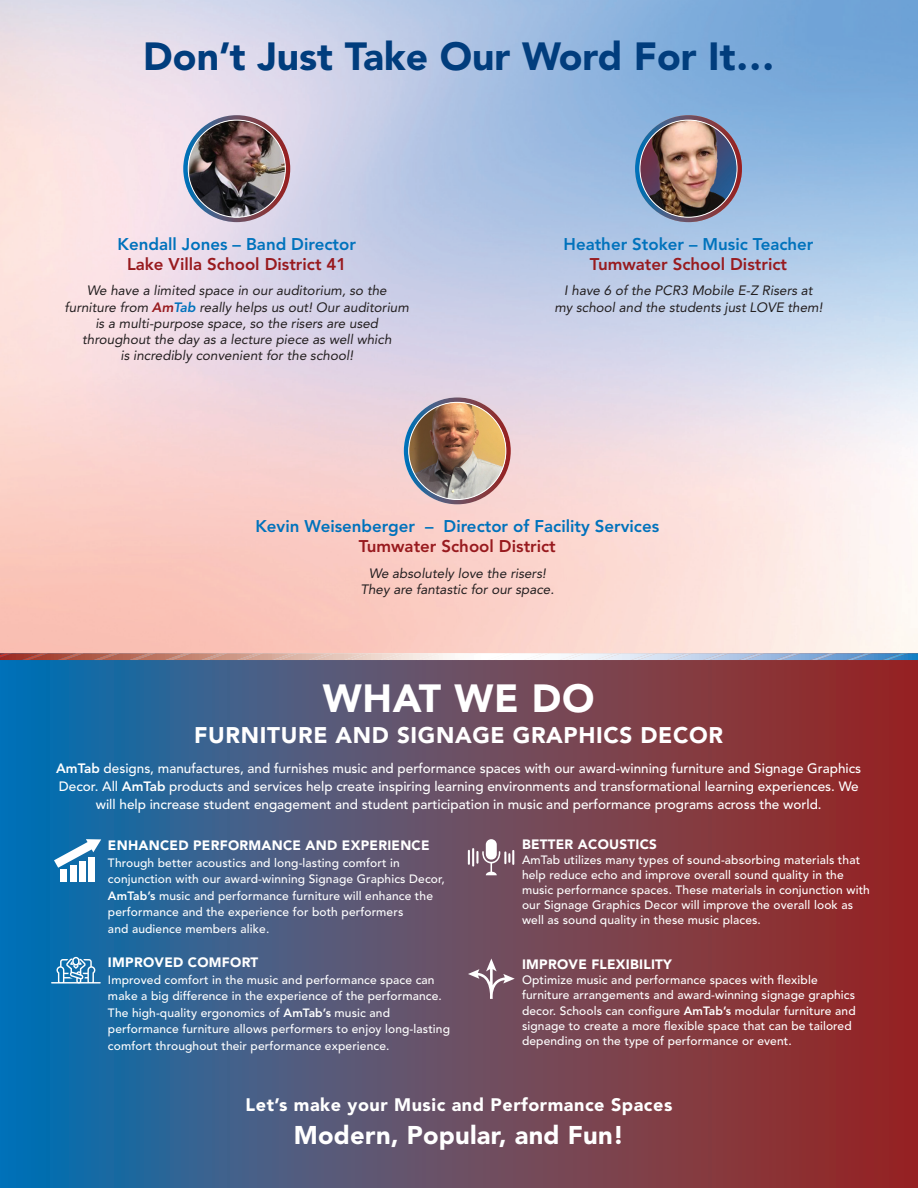
<style>
.page{position:relative;width:918px;height:1188px;background:#fff}
.page>*{position:absolute;margin:0;border:0;box-sizing:border-box;transform-origin:0 0}
.t1{font:900 39px "Avenir LT Std";color:#013d7d}
.t2{font:900 39px "Avenir LT Std";letter-spacing:.02em;color:#fff}
.t3{font:900 25.5px "Avenir LT Std";letter-spacing:.01em;color:#fff}
.t4{font:900 22.5px "Avenir LT Std";letter-spacing:.03em;color:#fff}
.t5{font:900 18px "Avenir LT Std";letter-spacing:.03em;color:#fff}
.t6{font:800 16.8px "Avenir LT Std";color:#0072bc}
.t7{font:800 16.8px "Avenir LT Std";color:#981a1e}
.t8{font:italic 13.5px/16.2px "Avenir LT Std";color:#231f20;text-align:center}
.t9{font:500 13.5px/18px "Avenir LT Std";color:#fff;text-align:center}
.t10{font:900 13.5px "Avenir LT Std";letter-spacing:.02em;color:#fff}
.t11{font:500 12px/16.5px "Avenir LT Std";letter-spacing:.01em;color:#fff}
.s1{font-weight:800;color:#981a1e}
.s2{font-weight:800;color:#0072bc}
.s3{font-weight:800}
</style>
<div class="page">
<svg style="left:0;top:660px;width:918px;height:528px;background:#5e4d67"></svg>
<svg style="left:0;top:653px;width:918px;height:7px"></svg>
<svg style="left:51px;top:957px;width:50px;height:27px"></svg>
<svg style="left:183px;top:115px;width:107px;height:107px;background:#b6abbe"></svg>
<img style="left:188px;top:120px;width:97px;height:97px;border-radius:49px">
<svg style="left:404px;top:397px;width:107px;height:107px;background:#bba7b3"></svg>
<img style="left:409px;top:402px;width:97px;height:97px;border-radius:49px">
<svg style="left:635px;top:115px;width:107px;height:107px;background:#8595b7"></svg>
<img style="left:640px;top:120px;width:97px;height:97px;border-radius:49px">
<svg style="left:468px;top:959px;width:47px;height:40px;background:#876b7a"></svg>
<svg style="left:468px;top:839px;width:46px;height:36px"></svg>
<div style="left:60px;top:869px;width:7px;height:12px;background:#fff"></div>
<div style="left:70px;top:865px;width:7px;height:16px;background:#fff"></div>
<div style="left:79px;top:861px;width:7px;height:20px;background:#fff"></div>
<div style="left:88px;top:857px;width:7px;height:24px;background:#fff"></div>
<svg style="left:54px;top:839px;width:47px;height:29px"></svg>
<h1 class="t1" style="left:143px;top:33px;width:633px">Don’t Just Take Our Word For It…</h1>
<h3 class="t6" style="left:118px;top:234px;width:240px">Kendall Jones – Band Director</h3>
<h3 class="t7" style="left:127px;top:254px;width:221px">Lake Villa School District 41</h3>
<p class="t8" style="left:65px;top:283px;width:346px">We have a limited space in our auditorium, so the furniture from <span class="s1">Am</span><span class="s2">Tab</span> really helps us out! Our auditorium is a multi-purpose space, so the risers are used throughout the day as a lecture piece as well which<br>is incredibly convenient for the school!</p>
<h3 class="t6" style="left:564px;top:234px;width:251px">Heather Stoker – Music Teacher</h3>
<h3 class="t7" style="left:590px;top:254px;width:199px">Tumwater School District</h3>
<p class="t8" style="left:554px;top:283px;width:270px">I have 6 of the PCR3 Mobile E-Z Risers at my school and the students just LOVE them!</p>
<h3 class="t6" style="left:255px;top:516px;width:405px">Kevin Weisenberger – Director of Facility Services</h3>
<h3 class="t7" style="left:359px;top:536px;width:199px">Tumwater School District</h3>
<p class="t8" style="left:360px;top:565px;width:195px">We absolutely love the risers!<br>They are fantastic for our space.</p>
<h1 class="t2" style="left:323px;top:675px;width:274px">WHAT WE DO</h1>
<h3 class="t4" style="left:194px;top:722px;width:531px">FURNITURE AND SIGNAGE GRAPHICS DECOR</h3>
<p class="t9" style="left:56px;top:759px;width:807px"><span class="s3">AmTab</span> designs, manufactures, and furnishes music and performance spaces with our award-winning furniture and Signage Graphics<br>Decor. All <span class="s3">AmTab</span> products and services help create inspiring learning environments and transformational learning experiences. We will help increase student engagement and student participation in music and performance programs across the world.</p>
<p class="t10" style="left:108px;top:838px;width:323px">ENHANCED PERFORMANCE AND EXPERIENCE</p>
<p class="t11" style="left:108px;top:855px;width:338px">Through better acoustics and long-lasting comfort in conjunction with our award-winning Signage Graphics Decor, <span class="s3">AmTab’s</span> music and performance furniture will enhance the performance and the experience for both performers<br>and audience members alike.</p>
<p class="t10" style="left:108px;top:954px;width:152px">IMPROVED COMFORT</p>
<p class="t11" style="left:108px;top:971px;width:344px">Improved comfort in the music and performance space can make a big difference in the experience of the performance.<br>The high-quality ergonomics of <span class="s3">AmTab’s</span> music and performance furniture allows performers to enjoy long-lasting comfort throughout their performance experience.</p>
<p class="t10" style="left:522px;top:837px;width:137px">BETTER ACOUSTICS</p>
<p class="t11" style="left:522px;top:853px;width:349px;line-height:15px">AmTab utilizes many types of sound-absorbing materials that help reduce echo and improve overall sound quality in the music performance spaces. These materials in conjunction with our Signage Graphics Decor will improve the overall look as well as sound quality in these music places.</p>
<p class="t10" style="left:522px;top:956px;width:152px">IMPROVE FLEXIBILITY</p>
<p class="t11" style="left:522px;top:972px;width:335px;line-height:15px">Optimize music and performance spaces with flexible furniture arrangements and award-winning signage graphics</p>
<p class="t11" style="left:522px;top:1004px;width:335px;line-height:15px">decor. Schools can configure <span class="s3">AmTab’s</span> modular furniture and signage to create a more flexible space that can be tailored depending on the type of performance or event.</p>
<h3 class="t5" style="left:246px;top:1094px;width:428px">Let’s make your Music and Performance Spaces</h3>
<h2 class="t3" style="left:294px;top:1120px;width:332px">Modern, Popular, and Fun!</h2>
</div>
